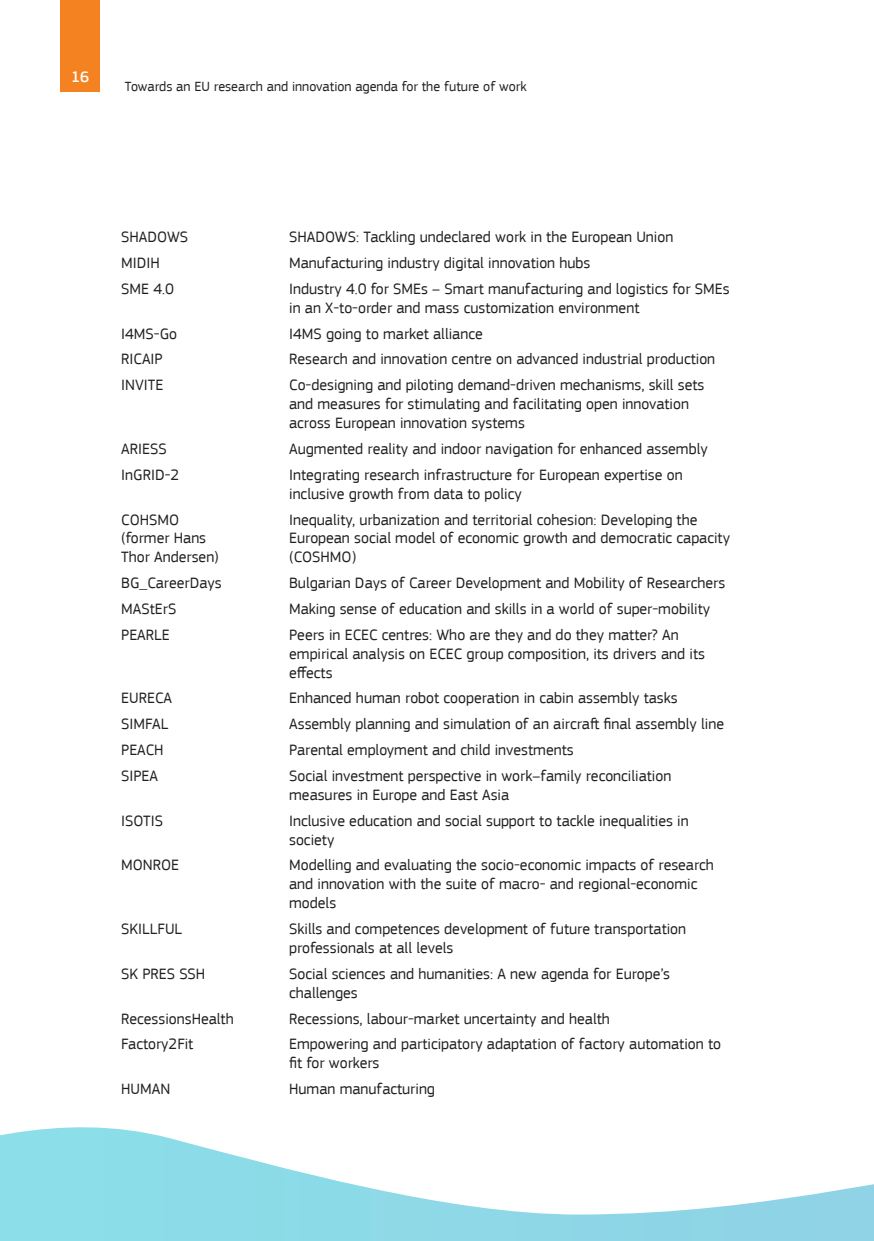
<style>
.page{position:relative;width:874px;height:1241px;background:#fff}
.page>*{position:absolute;margin:0;border:0;box-sizing:border-box;transform-origin:0 0}
.t1{font:15.75px/18.9px "EC Square Sans Pro";color:#231f20}
.t2{font:500 15.75px "EC Square Sans Pro";color:#fff}
.t3{font:14px "EC Square Sans Pro";color:#231f20}
</style>
<div class="page">
<div style="left:0;top:987px;width:873px;height:253px;background:#8dd8e7"></div>
<svg style="left:0;top:987px;width:873px;height:228px;background:#edf9fb"></svg>
<div style="left:60px;top:0;width:40px;height:91px;background:#f58220"></div>
<p class="t2" style="left:71px;top:68px;width:20px">16</p>
<p class="t3" style="left:125px;top:78px;width:403px">Towards an EU research and innovation agenda for the future of work</p>
<p class="t1" style="left:121px;top:228px;width:68px">SHADOWS</p>
<p class="t1" style="left:289px;top:228px;width:385px">SHADOWS: Tackling undeclared work in the European Union</p>
<p class="t1" style="left:121px;top:253px;width:40px">MIDIH</p>
<p class="t1" style="left:289px;top:253px;width:303px">Manufacturing industry digital innovation hubs</p>
<p class="t1" style="left:121px;top:279px;width:54px">SME 4.0</p>
<p class="t1" style="left:289px;top:279px;width:442px">Industry 4.0 for SMEs – Smart manufacturing and logistics for SMEs in an X-to-order and mass customization environment</p>
<p class="t1" style="left:121px;top:324px;width:57px">I4MS-Go</p>
<p class="t1" style="left:289px;top:324px;width:195px">I4MS going to market alliance</p>
<p class="t1" style="left:121px;top:350px;width:43px">RICAIP</p>
<p class="t1" style="left:289px;top:350px;width:427px">Research and innovation centre on advanced industrial production</p>
<p class="t1" style="left:121px;top:375px;width:44px">INVITE</p>
<p class="t1" style="left:289px;top:375px;width:416px">Co-designing and piloting demand-driven mechanisms, skill sets and measures for stimulating and facilitating open innovation across European innovation systems</p>
<p class="t1" style="left:121px;top:439px;width:47px">ARIESS</p>
<p class="t1" style="left:289px;top:439px;width:420px">Augmented reality and indoor navigation for enhanced assembly</p>
<p class="t1" style="left:121px;top:465px;width:60px">InGRID-2</p>
<p class="t1" style="left:289px;top:465px;width:395px">Integrating research infrastructure for European expertise on inclusive growth from data to policy</p>
<p class="t1" style="left:121px;top:510px;width:99px">COHSMO (former Hans<br>Thor Andersen)</p>
<p class="t1" style="left:289px;top:510px;width:442px">Inequality, urbanization and territorial cohesion: Developing the<br>European social model of economic growth and democratic capacity (COSHMO)</p>
<p class="t1" style="left:121px;top:573px;width:102px">BG_CareerDays</p>
<p class="t1" style="left:289px;top:573px;width:437px">Bulgarian Days of Career Development and Mobility of Researchers</p>
<p class="t1" style="left:121px;top:599px;width:57px">MAStErS</p>
<p class="t1" style="left:289px;top:599px;width:422px">Making sense of education and skills in a world of super-mobility</p>
<p class="t1" style="left:121px;top:625px;width:50px">PEARLE</p>
<p class="t1" style="left:289px;top:625px;width:417px">Peers in ECEC centres: Who are they and do they matter? An empirical analysis on ECEC group composition, its drivers and its effects</p>
<p class="t1" style="left:121px;top:688px;width:52px">EURECA</p>
<p class="t1" style="left:289px;top:688px;width:390px">Enhanced human robot cooperation in cabin assembly tasks</p>
<p class="t1" style="left:121px;top:714px;width:49px">SIMFAL</p>
<p class="t1" style="left:289px;top:714px;width:436px">Assembly planning and simulation of an aircraft final assembly line</p>
<p class="t1" style="left:121px;top:740px;width:44px">PEACH</p>
<p class="t1" style="left:289px;top:740px;width:286px">Parental employment and child investments</p>
<p class="t1" style="left:121px;top:766px;width:38px">SIPEA</p>
<p class="t1" style="left:289px;top:766px;width:383px">Social investment perspective in work–family reconciliation measures in Europe and East Asia</p>
<p class="t1" style="left:121px;top:811px;width:43px">ISOTIS</p>
<p class="t1" style="left:289px;top:811px;width:401px">Inclusive education and social support to tackle inequalities in society</p>
<p class="t1" style="left:121px;top:855px;width:59px">MONROE</p>
<p class="t1" style="left:289px;top:855px;width:426px">Modelling and evaluating the socio-economic impacts of research and innovation with the suite of macro- and regional-economic models</p>
<p class="t1" style="left:121px;top:919px;width:62px">SKILLFUL</p>
<p class="t1" style="left:289px;top:919px;width:398px">Skills and competences development of future transportation professionals at all levels</p>
<p class="t1" style="left:121px;top:964px;width:86px">SK PRES SSH</p>
<p class="t1" style="left:289px;top:964px;width:382px">Social sciences and humanities: A new agenda for Europe’s challenges</p>
<p class="t1" style="left:121px;top:1008px;width:114px">RecessionsHealth</p>
<p class="t1" style="left:289px;top:1008px;width:322px">Recessions, labour-market uncertainty and health</p>
<p class="t1" style="left:121px;top:1034px;width:74px">Factory2Fit</p>
<p class="t1" style="left:289px;top:1034px;width:433px">Empowering and participatory adaptation of factory automation to fit for workers</p>
<p class="t1" style="left:121px;top:1079px;width:51px">HUMAN</p>
<p class="t1" style="left:289px;top:1079px;width:147px">Human manufacturing</p>
</div>
